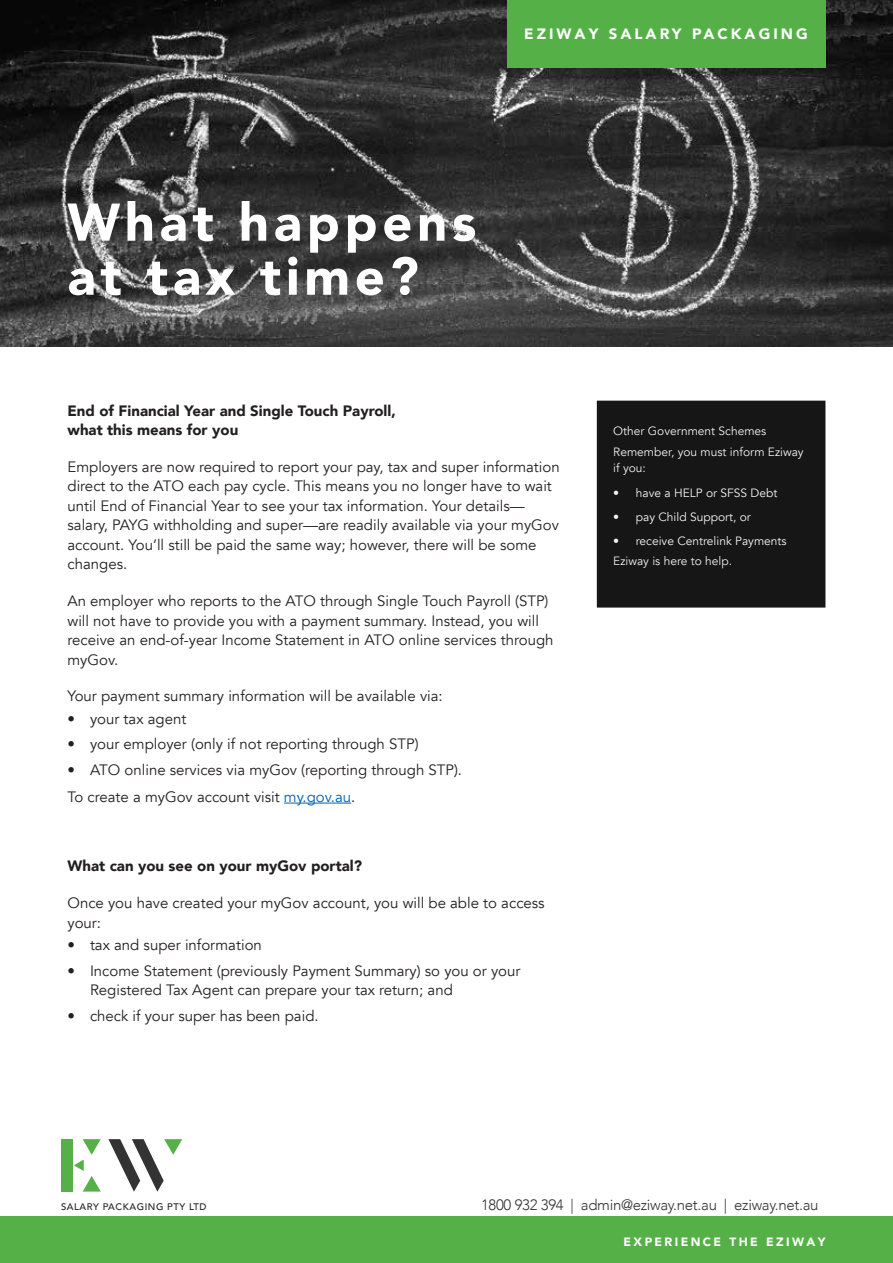
<style>
.page{position:relative;width:893px;height:1263px;background:#fff}
.page>*{position:absolute;margin:0;border:0;box-sizing:border-box;transform-origin:0 0}
.t1{font:900 52.5px/54px "Avenir";letter-spacing:.09em;color:#fff}
.t2{font:15px/19.5px "Avenir";color:#231f20}
.t3{font:900 15px/19.5px "Avenir";color:#231f20}
.t4{font:300 15px "Avenir";letter-spacing:-.02em;color:#333}
.t5{font:900 15px "Avenir";letter-spacing:.2em;color:#fff}
.t6{font:12px/20.7px "Avenir";color:#f0f0f0}
.t7{font:12px "Avenir";color:#f7f3f3}
.t8{font:900 12px "Avenir";letter-spacing:.2em;color:#fff}
.t9{font:500 9.45px "Avenir";letter-spacing:.06em;color:#231f20}
.s1{color:#0061af}
</style>
<div class="page">
<img style="left:0;top:0;width:893px;height:347px">
<div style="left:597px;top:401px;width:228px;height:207px;background:#161616"></div>
<hr style="left:284px;top:803px;width:67px;height:1px;background:#0061af">
<div style="left:506px;top:0;width:319px;height:68px;background:#55b147"></div>
<div style="left:0;top:1216px;width:893px;height:47px;background:#55b147"></div>
<div style="left:61px;top:1139px;width:12px;height:52px;background:#55b147"></div>
<svg style="left:74px;top:1139px;width:108px;height:53px"></svg>
<p class="t5" style="left:524px;top:21px;width:285px">EZIWAY SALARY PACKAGING</p>
<h1 class="t1" style="left:68px;top:194px;width:410px">What happens at tax time?</h1>
<p class="t3" style="left:68px;top:400px;width:330px">End of Financial Year and Single Touch Payroll, what this means for you</p>
<p class="t2" style="left:68px;top:457px;width:494px">Employers are now required to report your pay, tax and super information direct to the ATO each pay cycle. This means you no longer have to wait until End of Financial Year to see your tax information. Your details— salary, PAYG withholding and super—are readily available via your myGov account. You’ll still be paid the same way; however, there will be some changes.</p>
<p class="t2" style="left:68px;top:591px;width:488px">An employer who reports to the ATO through Single Touch Payroll (STP) will not have to provide you with a payment summary. Instead, you will receive an end-of-year Income Statement in ATO online services through myGov.</p>
<p class="t2" style="left:68px;top:687px;width:377px">Your payment summary information will be available via:</p>
<p class="t2" style="left:68px;top:709px;width:120px">• your tax agent</p>
<p class="t2" style="left:68px;top:735px;width:353px">• your employer (only if not reporting through STP)</p>
<p class="t2" style="left:68px;top:756px;width:396px;line-height:27px">• ATO online services via myGov (reporting through STP).<br>To create a myGov account visit <span class="s1">my.gov.au</span>.</p>
<p class="t3" style="left:68px;top:856px;width:296px">What can you see on your myGov portal?</p>
<p class="t2" style="left:68px;top:893px;width:479px">Once you have created your myGov account, you will be able to access your:</p>
<p class="t2" style="left:68px;top:935px;width:196px">• tax and super information</p>
<p class="t2" style="left:90px;top:961px;width:432px;text-indent:-22px">• Income Statement (previously Payment Summary) so you or your<br>Registered Tax Agent can prepare your tax return; and</p>
<p class="t2" style="left:68px;top:1006px;width:253px">• check if your super has been paid.</p>
<p class="t6" style="left:613px;top:420px;width:192px">Other Government Schemes<br>Remember, you must inform Eziway</p>
<p class="t6" style="left:613px;top:458px;width:34px">if you:</p>
<p class="t7" style="left:613px;top:486px;width:166px">• have a HELP or SFSS Debt</p>
<p class="t7" style="left:613px;top:510px;width:139px">• pay Child Support, or</p>
<p class="t7" style="left:613px;top:534px;width:175px">• receive Centrelink Payments</p>
<p class="t6" style="left:613px;top:550px;width:120px">Eziway is here to help.</p>
<p class="t9" style="left:61px;top:1198px;width:147px">SALARY PACKAGING PTY LTD</p>
<p class="t4" style="left:481px;top:1196px;width:339px">1800 932 394 | admin@eziway.net.au | eziway.net.au</p>
<p class="t8" style="left:624px;top:1231px;width:203px">EXPERIENCE THE EZIWAY</p>
</div>
